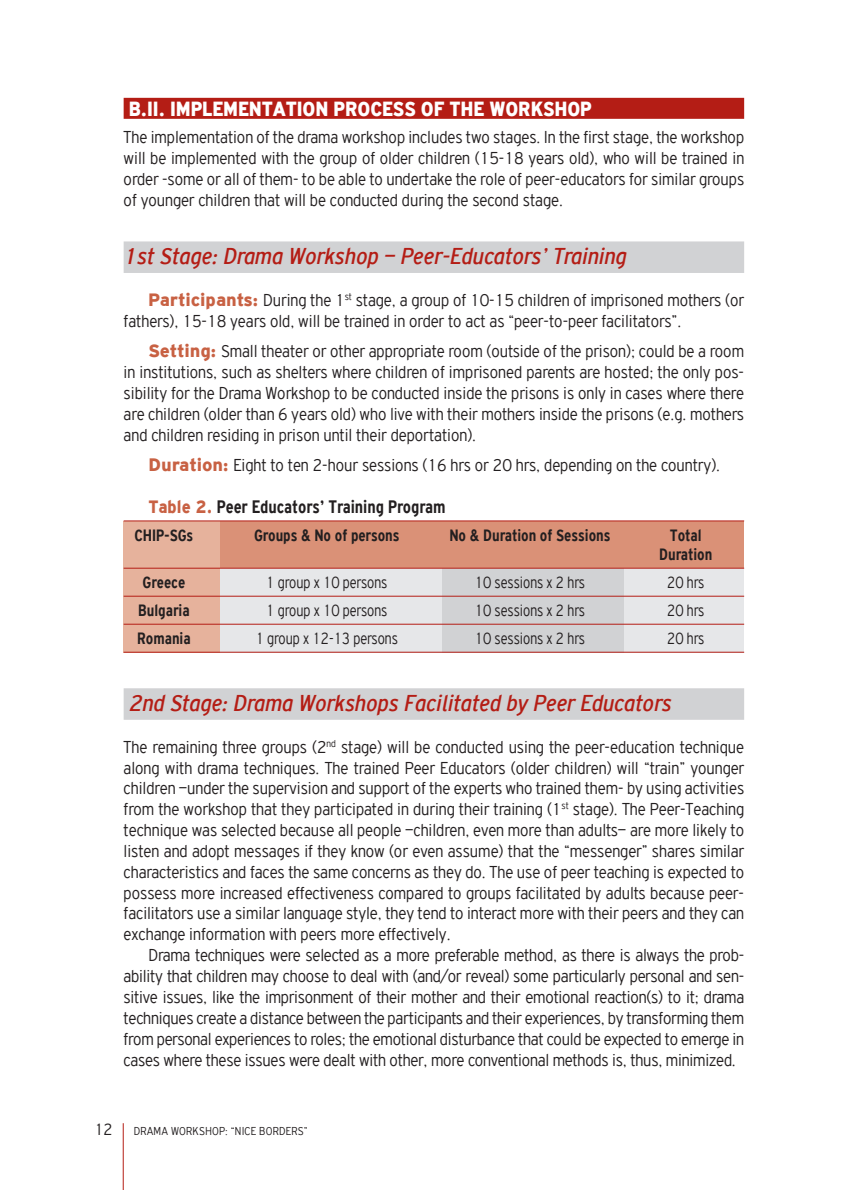
<style>
.page{position:relative;width:843px;height:1190px;background:#fff}
.page>*{position:absolute;margin:0;border:0;box-sizing:border-box;transform-origin:0 0}
.t1{font:italic 24.5px "PF Highway Gothic Condensed";color:#b41d15}
.t2{font:900 condensed 21.88px "PF Highway Gothic";color:#fff}
.t3{font:700 19.25px "PF Highway Gothic Condensed";color:#231f20;scale:.9 1}
.t4{font:300 condensed 18.38px/21px "PF Highway Gothic";color:#231f20;text-align:justify}
.t5{font:300 condensed 17.5px "PF Highway Gothic";color:#231f20;scale:.9 1}
.t6{font:700 17.5px/19.2px "PF Highway Gothic Condensed";color:#231f20;text-align:center;scale:.9 1}
.t7{font:300 condensed 12.25px "PF Highway Gothic";letter-spacing:.02em;color:#231f20}
.s1{font-weight:900;font-stretch:normal;font-size:19.25px;color:#c86143}
.s2{font-family:"PF Highway Gothic";font-weight:900;color:#c86143}
.s3{font-size:17.5px}
</style>
<div class="page">
<hr style="left:123px;top:1123px;width:1px;height:67px;background:#b41d15">
<div style="left:219px;top:568px;width:225px;height:84px;background:#e6e7e9"></div>
<div style="left:442px;top:568px;width:185px;height:84px;background:#d1d2d4"></div>
<div style="left:624px;top:568px;width:120px;height:84px;background:#e6e7e9"></div>
<div style="left:124px;top:521px;width:620px;height:47px;background:#da9177"></div>
<div style="left:124px;top:521px;width:96px;height:131px;background:#e6b29c"></div>
<div style="left:124px;top:98px;width:620px;height:21px;background:#b41d15"></div>
<div style="left:124px;top:241px;width:620px;height:32px;background:#d1d2d4"></div>
<hr style="left:124px;top:520px;width:620px;height:1px;background:#b41d15">
<hr style="left:124px;top:568px;width:620px;height:1px;background:#b41d15">
<hr style="left:124px;top:596px;width:620px;height:1px;background:#b41d15">
<hr style="left:124px;top:624px;width:620px;height:1px;background:#b41d15">
<hr style="left:124px;top:652px;width:620px;height:1px;background:#b41d15">
<div style="left:124px;top:688px;width:620px;height:32px;background:#d1d2d4"></div>
<p class="t2" style="left:129px;top:97px;width:464px">B.II. IMPLEMENTATION PROCESS OF THE WORKSHOP</p>
<p class="t4" style="left:124px;top:126px;width:622px">The implementation of the drama workshop includes two stages. In the first stage, the workshop will be implemented with the group of older children (15-18 years old), who will be trained in order -some or all of them- to be able to undertake the role of peer-educators for similar groups of younger children that will be conducted during the second stage.</p>
<h1 class="t1" style="left:124px;top:243px;width:504px">1st Stage: Drama Workshop – Peer-Educators’ Training</h1>
<p class="t4" style="left:124px;top:290px;width:622px;text-indent:25px"><span class="s1">Participants:</span> During the 1<sup>st</sup> stage, a group of 10-15 children of imprisoned mothers (or fathers), 15-18 years old, will be trained in order to act as “peer-to-peer facilitators”.</p>
<p class="t4" style="left:124px;top:340px;width:622px;text-indent:25px"><span class="s1">Setting:</span> Small theater or other appropriate room (outside of the prison); could be a room in institutions, such as shelters where children of imprisoned parents are hosted; the only pos&shy;sibility for the Drama Workshop to be conducted inside the prisons is only in cases where there are children (older than 6 years old) who live with their mothers inside the prisons (e.g. mothers and children residing in prison until their deportation).</p>
<p class="t4" style="left:148px;top:454px;width:573px"><span class="s1">Duration:</span> Eight to ten 2-hour sessions (16 hrs or 20 hrs, depending on the country).</p>
<p class="t3" style="left:148px;top:496px;width:331px"><span class="s2">Table 2.</span> Peer Educators’ Training Program</p>
<p class="t6" style="left:135px;top:525px;width:67px">CHIP-SGs</p>
<p class="t6" style="left:254px;top:525px;width:163px">Groups &amp; No of persons</p>
<p class="t6" style="left:449px;top:525px;width:180px">No &amp; Duration of Sessions</p>
<p class="t6" style="left:659px;top:525px;width:61px">Total<br>Duration</p>
<p class="t6" style="left:143px;top:572px;width:49px">Greece</p>
<p class="t5" style="left:266px;top:573px;width:136px">1 group x 10 persons</p>
<p class="t5" style="left:475px;top:573px;width:124px">10 sessions x 2 hrs</p>
<p class="t5" style="left:667px;top:573px;width:43px">20 hrs</p>
<p class="t6" style="left:138px;top:600px;width:59px">Bulgaria</p>
<p class="t5" style="left:266px;top:601px;width:136px">1 group x 10 persons</p>
<p class="t5" style="left:475px;top:601px;width:124px">10 sessions x 2 hrs</p>
<p class="t5" style="left:667px;top:601px;width:43px">20 hrs</p>
<p class="t6" style="left:137px;top:628px;width:61px">Romania</p>
<p class="t5" style="left:256px;top:629px;width:159px">1 group x 12-13 persons</p>
<p class="t5" style="left:475px;top:629px;width:124px">10 sessions x 2 hrs</p>
<p class="t5" style="left:667px;top:629px;width:43px">20 hrs</p>
<h1 class="t1" style="left:129px;top:690px;width:544px">2nd Stage: Drama Workshops Facilitated by Peer Educators</h1>
<p class="t4" style="left:124px;top:736px;width:622px">The remaining three groups (2<sup>nd</sup> stage) will be conducted using the peer-education technique along with drama techniques. The trained Peer Educators (older children) will “train” younger children –under the supervision and support of the experts who trained them- by using activities from the workshop that they participated in during their training (1<sup>st</sup> stage). The Peer-Teaching technique was selected because all people –children, even more than adults– are more likely to listen and adopt messages if they know (or even assume) that the “messenger” shares similar characteristics and faces the same concerns as they do. The use of peer teaching is expected to possess more increased effectiveness compared to groups facilitated by adults because peer&shy;facilitators use a similar language style, they tend to interact more with their peers and they can exchange information with peers more effectively.</p>
<p class="t4" style="left:124px;top:944px;width:622px;text-indent:25px">Drama techniques were selected as a more preferable method, as there is always the prob&shy;ability that children may choose to deal with (and/or reveal) some particularly personal and sen&shy;sitive issues, like the imprisonment of their mother and their emotional reaction(s) to it; drama techniques create a distance between the participants and their experiences, by transforming them from personal experiences to roles; the emotional disturbance that could be expected to emerge in cases where these issues were dealt with other, more conventional methods is, thus, minimized.</p>
<p class="t7" style="left:94px;top:1124px;width:54px"><span class="s3">12</span> Drama</p>
<p class="t7" style="left:171px;top:1124px;width:16px">Workshop</p>
<p class="t7" style="left:225px;top:1124px;width:48px">: “Nice Borders</p>
<p class="t7" style="left:304px;top:1124px;width:5px">”</p>
</div>
